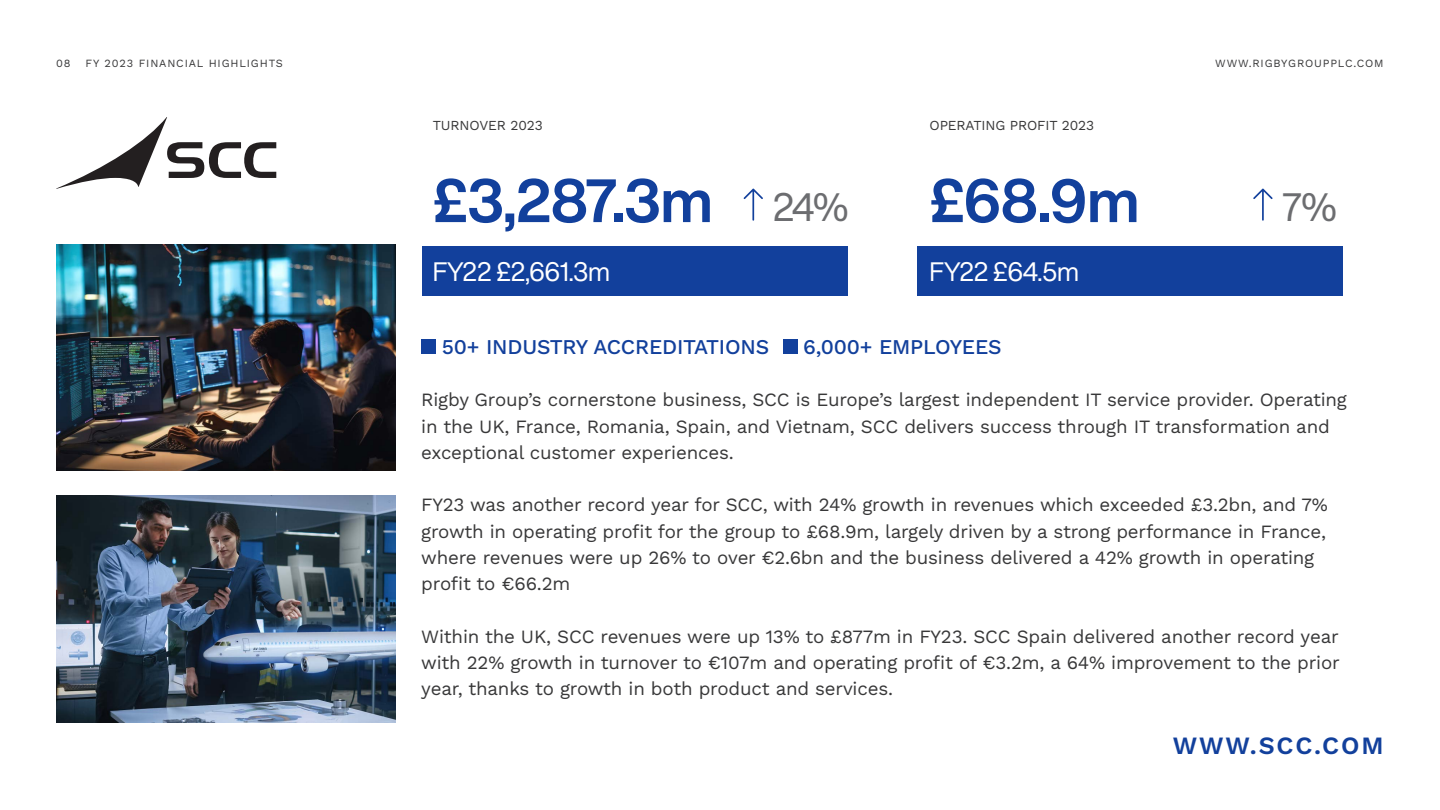
<style>
.page{position:relative;width:1440px;height:810px;background:#fff}
.page>*{position:absolute;margin:0;border:0;box-sizing:border-box;transform-origin:0 0}
.t1{font:700 60px "Helvetica Now Display";color:#12409c}
.Heading_1{font:38.92px "Helvetica Now Display";color:#6c6d70}
.Heading_1-2{font:26.25px "Helvetica Now Display";letter-spacing:-.015em;color:#fff}
.Heading_1-3{font:600 24.9px "Work Sans";letter-spacing:.075em;color:#12409c}
.Heading_1-4{font:500 21px "Work Sans";letter-spacing:-.01em;color:#12409c}
.Heading_1-5{font:18.75px/26.2px "Work Sans";letter-spacing:-.01em;color:#383839}
.Heading_1-6{font:13.73px "Work Sans";letter-spacing:-.01em;color:#383839}
.Heading_1-7{font:11.02px "Work Sans";letter-spacing:.075em;color:#383839}
</style>
<div class="page">
<img style="left:56px;top:245px;width:339px;height:226px">
<img style="left:56px;top:496px;width:339px;height:226px">
<div style="left:918px;top:246px;width:425px;height:49px;background:#12409c"></div>
<div style="left:422px;top:246px;width:425px;height:49px;background:#12409c"></div>
<svg style="left:744px;top:188px;width:19px;height:33px"></svg>
<svg style="left:1253px;top:188px;width:20px;height:33px"></svg>
<div style="left:421px;top:339px;width:15px;height:15px;background:#12409c"></div>
<div style="left:783px;top:339px;width:15px;height:15px;background:#12409c"></div>
<svg style="left:56px;top:117px;width:220px;height:72px"></svg>
<p class="Heading_1-7" style="left:56px;top:54px;width:16px">08</p>
<p class="Heading_1-7" style="left:86px;top:54px;width:199px">FY 2023 FINANCIAL HIGHLIGHTS</p>
<p class="Heading_1-7" style="left:1215px;top:54px;width:170px">WWW.RIGBYGROUPPLC.COM</p>
<p class="Heading_1-6" style="left:433px;top:115px;width:112px">TURNOVER 2023</p>
<p class="Heading_1-6" style="left:930px;top:115px;width:166px">OPERATING PROFIT 2023</p>
<p class="t1" style="left:433px;top:159px;width:281px">£3,287.3m</p>
<p class="Heading_1" style="left:773px;top:181px;width:77px">24%</p>
<p class="t1" style="left:930px;top:159px;width:211px">£68.9m</p>
<p class="Heading_1" style="left:1282px;top:181px;width:55px">7%</p>
<p class="Heading_1-2" style="left:433px;top:253px;width:179px">FY22 £2,661.3m</p>
<p class="Heading_1-2" style="left:930px;top:253px;width:151px">FY22 £64.5m</p>
<p class="Heading_1-4" style="left:442px;top:331px;width:329px">50+ INDUSTRY ACCREDITATIONS</p>
<p class="Heading_1-4" style="left:803px;top:331px;width:200px">6,000+ EMPLOYEES</p>
<p class="Heading_1-5" style="left:421px;top:386px;width:927px">Rigby Group’s cornerstone business, SCC is Europe’s largest independent IT service provider. Operating</p>
<p class="Heading_1-5" style="left:421px;top:412px;width:910px">in the UK, France, Romania, Spain, and Vietnam, SCC delivers success through IT transformation and</p>
<p class="Heading_1-5" style="left:421px;top:439px;width:314px">exceptional customer experiences.</p>
<p class="Heading_1-5" style="left:421px;top:491px;width:908px">FY23 was another record year for SCC, with 24% growth in revenues which exceeded £3.2bn, and 7% growth in operating profit for the group to £68.9m, largely driven by a strong performance in France,</p>
<p class="Heading_1-5" style="left:421px;top:544px;width:894px">where revenues were up 26% to over €2.6bn and the business delivered a 42% growth in operating</p>
<p class="Heading_1-5" style="left:421px;top:570px;width:151px">profit to €66.2m</p>
<p class="Heading_1-5" style="left:421px;top:622px;width:919px">Within the UK, SCC revenues were up 13% to £877m in FY23. SCC Spain delivered another record year</p>
<p class="Heading_1-5" style="left:421px;top:649px;width:920px">with 22% growth in turnover to €107m and operating profit of €3.2m, a 64% improvement to the prior</p>
<p class="Heading_1-5" style="left:421px;top:675px;width:473px">year, thanks to growth in both product and services.</p>
<p class="Heading_1-3" style="left:1173px;top:726px;width:212px">WWW.SCC.COM</p>
</div>
